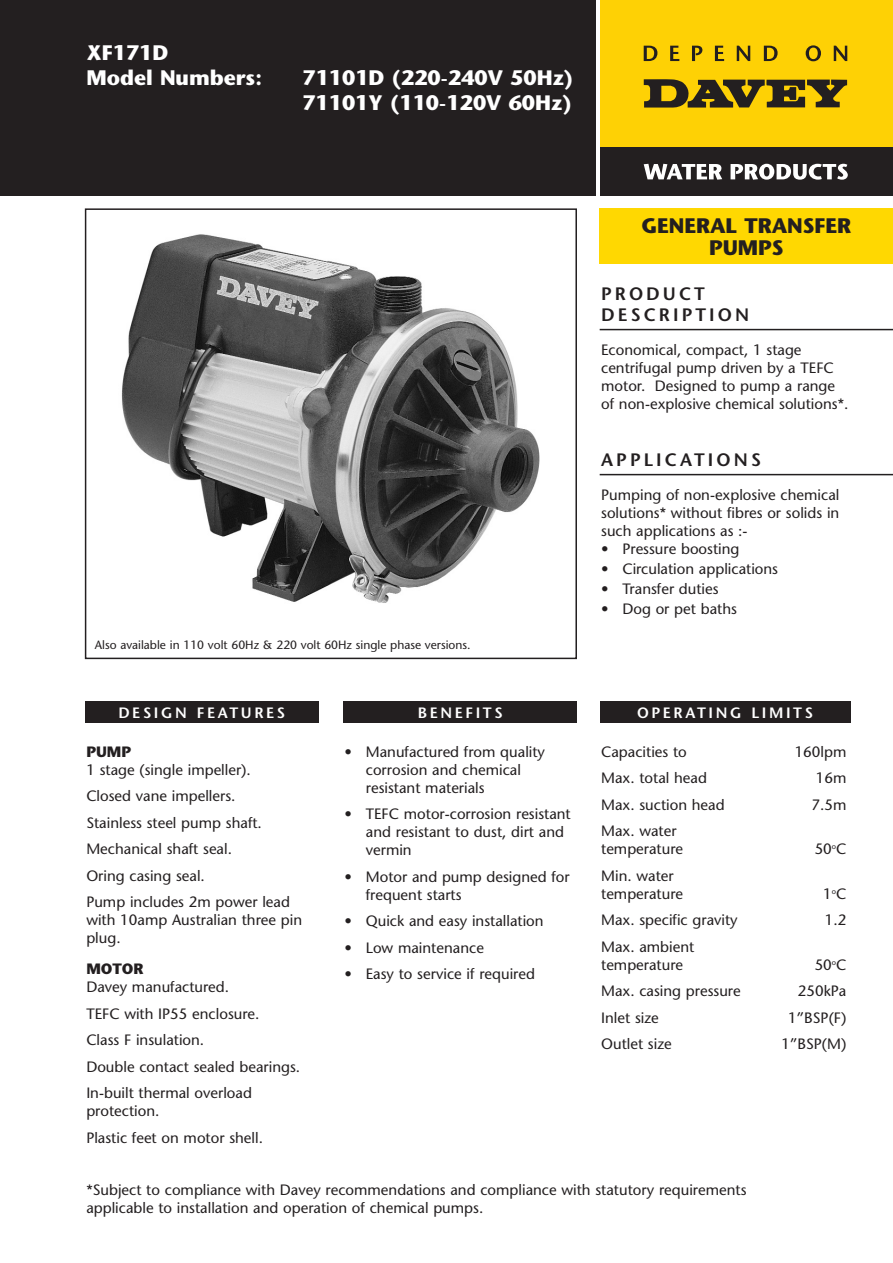
<style>
.page{position:relative;width:893px;height:1263px;background:#fff}
.page>*{position:absolute;margin:0;border:0;box-sizing:border-box;transform-origin:0 0}
.t1{font:700 21px/25.2px "Stone Sans";color:#fff}
.t2{font:700 21px/22.5px "Stone Sans";color:#231f20;text-align:center}
.t3{font:600 18px/21.6px "Stone Sans";letter-spacing:.17em;color:#231f20}
.t4{font:15px/18px "Stone Sans";color:#231f20}
.t5{font:600 15px "Stone Sans";letter-spacing:.17em;color:#fff}
.t6{font:700 15px "Stone Sans";color:#231f20}
.t7{font:12px "Stone Sans";color:#231f20}
</style>
<div class="page">
<div style="left:0;top:0;width:595px;height:196px;background:#231f20"></div>
<hr style="left:600px;top:329px;width:292px;height:1px;background:#231f20">
<hr style="left:600px;top:474px;width:292px;height:1px;background:#231f20">
<div style="left:600px;top:702px;width:250px;height:21px;background:#231f20"></div>
<div style="left:85px;top:702px;width:234px;height:21px;background:#231f20"></div>
<div style="left:343px;top:702px;width:234px;height:21px;background:#231f20"></div>
<img style="left:121px;top:234px;width:419px;height:369px">
<div style="left:85px;top:208px;width:492px;height:451px;border:2px solid #231f20"></div>
<div style="left:600px;top:208px;width:292px;height:56px;background:#ffd801"></div>
<div style="left:600px;top:0;width:292px;height:147px;background:#fed105"></div>
<svg style="left:644px;top:79px;width:203px;height:29px"></svg>
<svg style="left:644px;top:46px;width:13px;height:15px"></svg>
<svg style="left:670px;top:46px;width:9px;height:15px"></svg>
<svg style="left:692px;top:46px;width:10px;height:15px"></svg>
<svg style="left:715px;top:46px;width:9px;height:15px"></svg>
<svg style="left:737px;top:46px;width:13px;height:15px"></svg>
<svg style="left:764px;top:46px;width:13px;height:15px"></svg>
<svg style="left:806px;top:45px;width:15px;height:16px"></svg>
<svg style="left:834px;top:46px;width:13px;height:15px"></svg>
<div style="left:600px;top:147px;width:292px;height:48px;background:#231f20"></div>
<svg style="left:644px;top:164px;width:78px;height:16px"></svg>
<svg style="left:730px;top:164px;width:118px;height:16px"></svg>
<h1 class="t1" style="left:86px;top:42px;width:177px">XF171D<br>Model Numbers:</h1>
<h1 class="t1" style="left:302px;top:67px;width:272px">71101D (220-240V 50Hz)<br>71101Y (110-120V 60Hz)</h1>
<p class="t7" style="left:95px;top:640px;width:377px">Also available in 110 volt 60Hz &amp; 220 volt 60Hz single phase versions.</p>
<h1 class="t2" style="left:641px;top:217px;width:211px">GENERAL TRANSFER<br>PUMPS</h1>
<p class="t3" style="left:601px;top:285px;width:150px">PRODUCT<br>DESCRIPTION</p>
<p class="t4" style="left:601px;top:342px;width:249px">Economical, compact, 1 stage centrifugal pump driven by a TEFC motor. Designed to pump a range of non-explosive chemical solutions*.</p>
<p class="t3" style="left:601px;top:451px;width:161px">APPLICATIONS</p>
<p class="t4" style="left:601px;top:487px;width:240px;text-align:justify">Pumping of non-explosive chemical solutions* without fibres or solids in such applications as :-</p>
<p class="t4" style="left:601px;top:541px;width:140px">• Pressure boosting</p>
<p class="t4" style="left:601px;top:561px;width:178px">• Circulation applications</p>
<p class="t4" style="left:601px;top:582px;width:119px">• Transfer duties</p>
<p class="t4" style="left:601px;top:602px;width:137px">• Dog or pet baths</p>
<p class="t5" style="left:118px;top:707px;width:168px">DESIGN FEATURES</p>
<p class="t5" style="left:418px;top:707px;width:86px">BENEFITS</p>
<p class="t5" style="left:637px;top:707px;width:177px">OPERATING LIMITS</p>
<p class="t6" style="left:86px;top:746px;width:46px">PUMP</p>
<p class="t4" style="left:86px;top:758px;width:205px;line-height:26.5px">1 stage (single impeller).<br>Closed vane impellers.<br>Stainless steel pump shaft.<br>Mechanical shaft seal.<br>Oring casing seal.<br>Pump includes 2m power lead</p>
<p class="t4" style="left:86px;top:913px;width:217px">with 10amp Australian three pin plug.</p>
<p class="t6" style="left:86px;top:963px;width:59px">MOTOR</p>
<p class="t4" style="left:86px;top:975px;width:215px;line-height:26.5px">Davey manufactured.<br>TEFC with IP55 enclosure.<br>Class F insulation.<br>Double contact sealed bearings.<br>In-built thermal overload</p>
<p class="t4" style="left:86px;top:1099px;width:178px;line-height:26.5px">protection.<br>Plastic feet on motor shell.</p>
<p class="t4" style="left:601px;top:744px;width:87px">Capacities to</p>
<p class="t4" style="left:795px;top:744px;width:53px">160lpm</p>
<p class="t4" style="left:601px;top:771px;width:107px">Max. total head</p>
<p class="t4" style="left:816px;top:771px;width:32px">16m</p>
<p class="t4" style="left:601px;top:797px;width:125px">Max. suction head</p>
<p class="t4" style="left:811px;top:797px;width:36px">7.5m</p>
<p class="t4" style="left:601px;top:824px;width:84px">Max. water temperature</p>
<p class="t4" style="left:366px;top:744px;width:181px;text-indent:-21px">• Manufactured from quality corrosion and chemical resistant materials</p>
<p class="t4" style="left:366px;top:807px;width:206px;text-indent:-21px">• TEFC motor-corrosion resistant and resistant to dust, dirt and vermin</p>
<p class="t4" style="left:366px;top:869px;width:205px;text-indent:-21px">• Motor and pump designed for frequent starts</p>
<p class="t4" style="left:345px;top:914px;width:201px">• Quick and easy installation</p>
<p class="t4" style="left:345px;top:940px;width:141px">• Low maintenance</p>
<p class="t4" style="left:345px;top:967px;width:192px">• Easy to service if required</p>
<p class="t4" style="left:815px;top:842px;width:33px">50<sup>o</sup>C</p>
<p class="t4" style="left:601px;top:868px;width:84px">Min. water temperature</p>
<p class="t4" style="left:823px;top:886px;width:25px">1<sup>o</sup>C</p>
<p class="t4" style="left:601px;top:913px;width:138px">Max. specific gravity</p>
<p class="t4" style="left:825px;top:913px;width:23px">1.2</p>
<p class="t4" style="left:601px;top:939px;width:95px">Max. ambient temperature</p>
<p class="t4" style="left:815px;top:957px;width:33px">50<sup>o</sup>C</p>
<p class="t4" style="left:601px;top:984px;width:141px">Max. casing pressure</p>
<p class="t4" style="left:798px;top:984px;width:50px">250kPa</p>
<p class="t4" style="left:601px;top:1010px;width:59px">Inlet size</p>
<p class="t4" style="left:788px;top:1010px;width:60px">1”BSP(F)</p>
<p class="t4" style="left:601px;top:1037px;width:72px">Outlet size</p>
<p class="t4" style="left:781px;top:1037px;width:67px">1”BSP(M)</p>
<p class="t4" style="left:86px;top:1183px;width:662px">*Subject to compliance with Davey recommendations and compliance with statutory requirements applicable to installation and operation of chemical pumps.</p>
</div>
